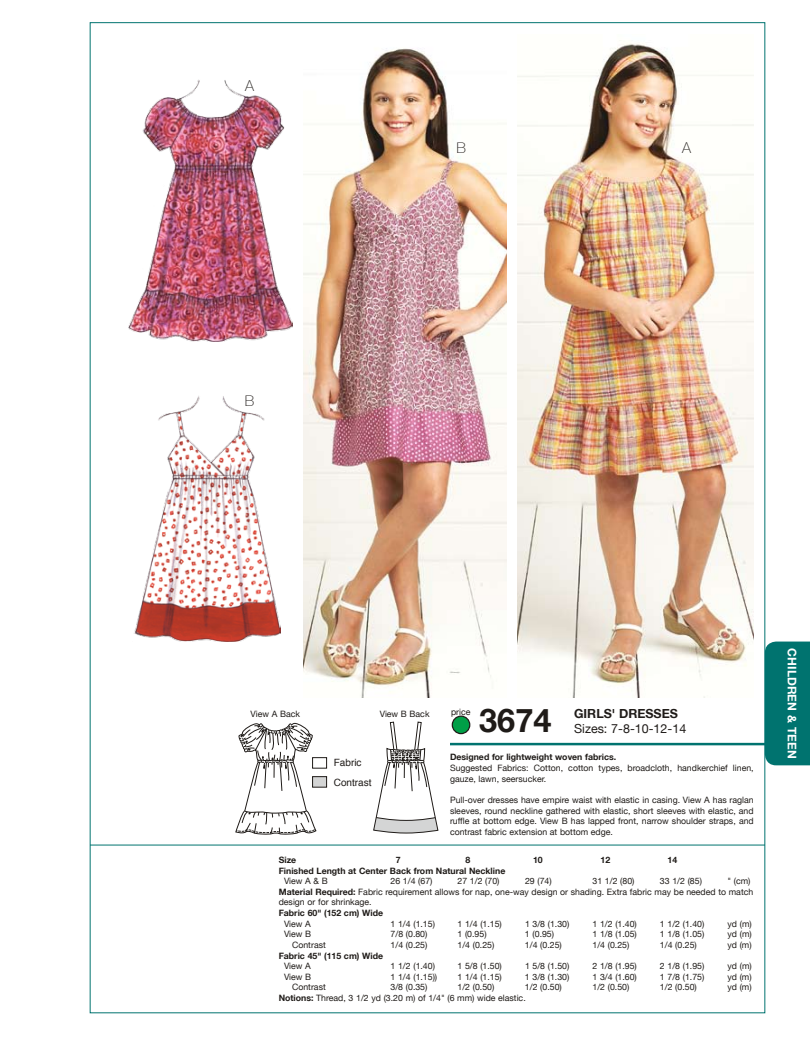
<style>
.page{position:relative;width:810px;height:1058px;background:#fff}
.page>*{position:absolute;margin:0;border:0;box-sizing:border-box;transform-origin:0 0}
.t1{font:700 32.5px "Helvetica Neue LT";color:#1f1b18}
.t2{font:100 15px "Helvetica Neue LT";color:#1f1b18}
.t3{font:12.5px "Helvetica Neue LT";color:#1f1b18}
.t4{font:700 12.5px "Helvetica Neue LT";color:#1f1b18}
.t5{font:700 11.88px "Helvetica Neue LT";letter-spacing:.01em;color:#fff}
.t6{font:10px/20.5px "Helvetica";color:#1f1b18}
.t7{font:9px "Helvetica";color:#1f1b18}
.t8{font:8.75px/10.6px "Helvetica Neue LT";color:#1f1b18}
.t9{font:700 8.75px "Helvetica Neue LT";color:#1f1b18}
.s1{font-weight:700}
</style>
<div class="page">
<div style="left:765px;top:641px;width:45px;height:124px;background:#00736f"></div>
<hr style="left:450px;top:742px;width:315px;height:3px;background:#00736f">
<hr style="left:90px;top:844px;width:675px;height:1px;background:#00736f">
<div style="left:452px;top:716px;width:18px;height:17px;background:#009f47;border-radius:50%"></div>
<div style="left:452px;top:715px;width:18px;height:19px;border:1px solid #1f1b18;border-radius:50%"></div>
<svg style="left:235px;top:722px;width:87px;height:113px"></svg>
<svg style="left:373px;top:721px;width:66px;height:113px"></svg>
<div style="left:312px;top:757px;width:15px;height:11px;border:1px solid #1f1b18"></div>
<div style="left:313px;top:776px;width:14px;height:11px;background:#d4d5d5"></div>
<div style="left:312px;top:776px;width:15px;height:11px;border:1px solid #1f1b18"></div>
<img style="left:518px;top:43px;width:235px;height:655px">
<img style="left:129px;top:80px;width:163px;height:261px">
<img style="left:134px;top:396px;width:146px;height:245px">
<img style="left:304px;top:48px;width:202px;height:650px">
<h2 class="t2" style="left:245px;top:77px;width:10px">A</h2>
<h2 class="t2" style="left:245px;top:392px;width:11px">B</h2>
<h2 class="t2" style="left:457px;top:139px;width:11px">B</h2>
<h2 class="t2" style="left:682px;top:139px;width:10px">A</h2>
<p class="t8" style="left:251px;top:708px;width:51px">View A Back</p>
<p class="t8" style="left:380px;top:708px;width:51px">View B Back</p>
<p class="t6" style="left:334px;top:752px;width:39px">Fabric<br>Contrast</p>
<p class="t8" style="left:451px;top:706px;width:21px">price</p>
<h3 class="t4" style="left:574px;top:705px;width:105px">GIRLS' DRESSES</h3>
<h3 class="t3" style="left:574px;top:721px;width:114px">Sizes: 7-8-10-12-14</h3>
<p class="t9" style="left:450px;top:751px;width:168px">Designed for lightweight woven fabrics.</p>
<p class="t8" style="left:450px;top:762px;width:305px">Suggested Fabrics: Cotton, cotton types, broadcloth, handkerchief linen, gauze, lawn, seersucker.</p>
<p class="t8" style="left:450px;top:794px;width:305px;text-align:justify">Pull-over dresses have empire waist with elastic in casing. View A has raglan sleeves, round neckline gathered with elastic, short sleeves with elastic, and ruffle at bottom edge. View B has lapped front, narrow shoulder straps, and contrast fabric extension at bottom edge.</p>
<h1 class="t1" style="left:479px;top:700px;width:74px">3674</h1>
<p class="t9" style="left:279px;top:854px;width:19px">Size</p>
<p class="t9" style="left:396px;top:854px;width:6px">7</p>
<p class="t9" style="left:466px;top:854px;width:6px">8</p>
<p class="t9" style="left:533px;top:854px;width:11px">10</p>
<p class="t9" style="left:601px;top:854px;width:11px">12</p>
<p class="t9" style="left:668px;top:854px;width:11px">14</p>
<p class="t9" style="left:279px;top:865px;width:228px">Finished Length at Center Back from Natural Neckline</p>
<p class="t8" style="left:284px;top:875px;width:45px">View A &amp; B</p>
<p class="t8" style="left:391px;top:875px;width:43px">26 1/4 (67)</p>
<p class="t8" style="left:458px;top:875px;width:43px">27 1/2 (70)</p>
<p class="t8" style="left:525px;top:875px;width:28px">29 (74)</p>
<p class="t8" style="left:592px;top:875px;width:43px">31 1/2 (80)</p>
<p class="t8" style="left:660px;top:875px;width:43px">33 1/2 (85)</p>
<p class="t8" style="left:279px;top:875px;width:476px;text-indent:449px">" (cm)<br><span class="s1">Material Required:</span> Fabric requirement allows for nap, one-way design or shading. Extra fabric may be needed to match design or for shrinkage.</p>
<p class="t9" style="left:279px;top:907px;width:106px">Fabric 60" (152 cm) Wide</p>
<p class="t8" style="left:284px;top:918px;width:28px">View A</p>
<p class="t8" style="left:391px;top:918px;width:46px">1 1/4 (1.15)</p>
<p class="t8" style="left:458px;top:918px;width:46px">1 1/4 (1.15)</p>
<p class="t8" style="left:525px;top:918px;width:46px">1 3/8 (1.30)</p>
<p class="t8" style="left:592px;top:918px;width:46px">1 1/2 (1.40)</p>
<p class="t8" style="left:660px;top:918px;width:46px">1 1/2 (1.40)</p>
<p class="t8" style="left:727px;top:918px;width:26px">yd (m)</p>
<p class="t8" style="left:284px;top:928px;width:29px">View B</p>
<p class="t8" style="left:391px;top:928px;width:38px">7/8 (0.80)</p>
<p class="t8" style="left:458px;top:928px;width:31px">1 (0.95)</p>
<p class="t8" style="left:525px;top:928px;width:31px">1 (0.95)</p>
<p class="t8" style="left:592px;top:928px;width:46px">1 1/8 (1.05)</p>
<p class="t8" style="left:660px;top:928px;width:46px">1 1/8 (1.05)</p>
<p class="t8" style="left:727px;top:928px;width:26px">yd (m)</p>
<p class="t8" style="left:292px;top:939px;width:35px">Contrast</p>
<p class="t8" style="left:391px;top:939px;width:38px">1/4 (0.25)</p>
<p class="t8" style="left:457px;top:939px;width:38px">1/4 (0.25)</p>
<p class="t8" style="left:525px;top:939px;width:38px">1/4 (0.25)</p>
<p class="t8" style="left:592px;top:939px;width:38px">1/4 (0.25)</p>
<p class="t8" style="left:660px;top:939px;width:38px">1/4 (0.25)</p>
<p class="t8" style="left:727px;top:939px;width:26px">yd (m)</p>
<p class="t9" style="left:279px;top:950px;width:106px">Fabric 45" (115 cm) Wide</p>
<p class="t8" style="left:284px;top:960px;width:28px">View A</p>
<p class="t8" style="left:391px;top:960px;width:46px">1 1/2 (1.40)</p>
<p class="t8" style="left:458px;top:960px;width:46px">1 5/8 (1.50)</p>
<p class="t8" style="left:525px;top:960px;width:46px">1 5/8 (1.50)</p>
<p class="t8" style="left:592px;top:960px;width:46px">2 1/8 (1.95)</p>
<p class="t8" style="left:660px;top:960px;width:46px">2 1/8 (1.95)</p>
<p class="t8" style="left:727px;top:960px;width:26px">yd (m)</p>
<p class="t8" style="left:284px;top:971px;width:29px">View B</p>
<p class="t8" style="left:391px;top:971px;width:48px">1 1/4 (1.15))</p>
<p class="t8" style="left:457px;top:971px;width:46px">1 1/4 (1.15)</p>
<p class="t8" style="left:525px;top:971px;width:46px">1 3/8 (1.30)</p>
<p class="t8" style="left:592px;top:971px;width:46px">1 3/4 (1.60)</p>
<p class="t8" style="left:660px;top:971px;width:46px">1 7/8 (1.75)</p>
<p class="t8" style="left:727px;top:971px;width:26px">yd (m)</p>
<p class="t8" style="left:292px;top:981px;width:35px">Contrast</p>
<p class="t8" style="left:391px;top:981px;width:38px">3/8 (0.35)</p>
<p class="t8" style="left:457px;top:981px;width:38px">1/2 (0.50)</p>
<p class="t8" style="left:525px;top:981px;width:38px">1/2 (0.50)</p>
<p class="t8" style="left:592px;top:981px;width:38px">1/2 (0.50)</p>
<p class="t8" style="left:660px;top:981px;width:38px">1/2 (0.50)</p>
<p class="t8" style="left:727px;top:981px;width:26px">yd (m)</p>
<p class="t8" style="left:279px;top:992px;width:249px"><span class="s1">Notions:</span> Thread, 3 1/2 yd (3.20 m) of 1/4" (6 mm) wide elastic.</p>
<p class="t7" style="left:323px;top:991px;width:36px">Contrast</p>
<p class="t7" style="left:324px;top:991px;width:36px">Contrast</p>
<h3 class="t5" style="left:799px;top:648px;width:112px;rotate:90deg">CHILDREN &amp; TEEN</h3>
</div>
